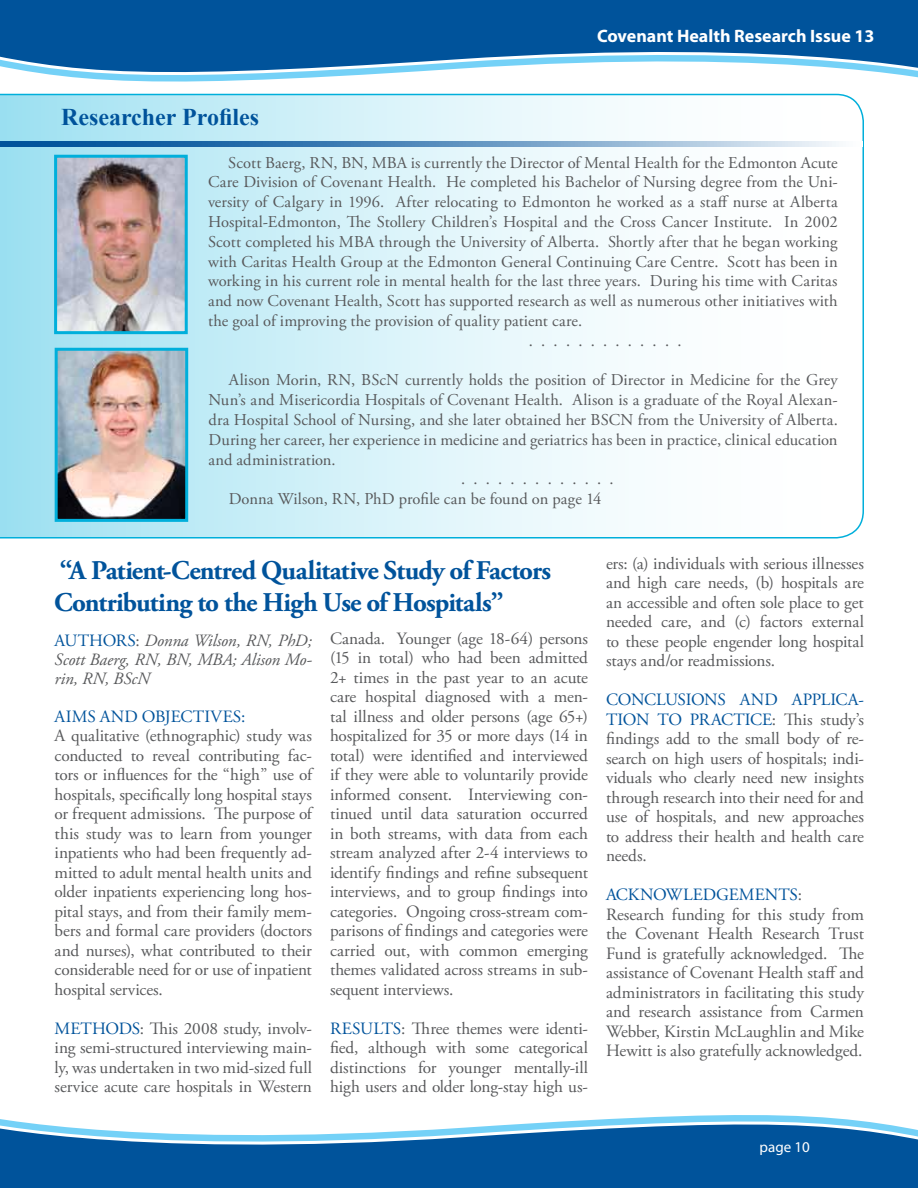
<style>
.page{position:relative;width:918px;height:1188px;background:#fff}
.page>*{position:absolute;margin:0;border:0;box-sizing:border-box;transform-origin:0 0}
.t1{font:700 27px/32.4px "Adobe Garamond Pro";letter-spacing:-.03em;color:#00539b}
.t2{font:700 24px "Times New Roman";color:#00539b}
.t3{font:700 18px "Myriad Pro";color:#fff}
.t4{font:17.25px/19.5px "Adobe Garamond Pro";letter-spacing:-.005em;color:#58595b;text-align:justify}
.t5{font:italic 17.25px/19.5px "Adobe Garamond Pro";letter-spacing:-.01em;color:#58595b;text-align:justify}
.t6{font:17.25px "Adobe Garamond Pro";letter-spacing:.01em;color:#00539b}
.t7{font:16.5px "Adobe Garamond Pro";letter-spacing:.005em;color:#58595b}
.t8{font:15px "Myriad Pro";color:#fff}
.s1{font-style:normal;color:#00539b}
.s2{font-style:normal}
.s3{color:#00539b}
</style>
<div class="page">
<svg style="left:0;top:0;width:918px;height:82px;fill:#00539b"></svg>
<svg style="left:0;top:1115px;width:918px;height:73px;fill:#00539b"></svg>
<svg style="left:0;top:94px;width:864px;height:444px"></svg>
<img style="left:59px;top:352px;width:125px;height:166px">
<div style="left:55px;top:348px;width:133px;height:174px;border:3px solid #00afdb"></div>
<img style="left:58px;top:159px;width:126px;height:171px">
<div style="left:54px;top:155px;width:134px;height:179px;border:3px solid #00afdb"></div>
<svg style="left:0;top:142px;width:863px;height:4px;background:#6395c2"></svg>
<h2 class="t2" style="left:61px;top:100px;width:199px">Researcher Profiles</h2>
<p class="t3" style="left:597px;top:24px;width:279px">Covenant Health Research Issue 13</p>
<p class="t7" style="left:228px;top:152px;width:611px">Scott Baerg, RN, BN, MBA is currently the Director of Mental Health for the Edmonton Acute</p>
<p class="t7" style="left:208px;top:172px;width:631px">Care Division of Covenant Health. He completed his Bachelor of Nursing degree from the Uni-</p>
<p class="t7" style="left:208px;top:192px;width:631px">versity of Calgary in 1996. After relocating to Edmonton he worked as a staff nurse at Alberta</p>
<p class="t7" style="left:208px;top:212px;width:631px">Hospital-Edmonton, The Stollery Children’s Hospital and the Cross Cancer Institute. In 2002</p>
<p class="t7" style="left:208px;top:232px;width:631px">Scott completed his MBA through the University of Alberta. Shortly after that he began working</p>
<p class="t7" style="left:208px;top:251px;width:631px">with Caritas Health Group at the Edmonton General Continuing Care Centre. Scott has been in</p>
<p class="t7" style="left:208px;top:271px;width:631px">working in his current role in mental health for the last three years. During his time with Caritas</p>
<p class="t7" style="left:208px;top:291px;width:631px">and now Covenant Health, Scott has supported research as well as numerous other initiatives with</p>
<p class="t7" style="left:208px;top:311px;width:376px">the goal of improving the provision of quality patient care.</p>
<p class="t7" style="left:529px;top:331px;width:154px">. . . . . . . . . . . . .</p>
<p class="t7" style="left:229px;top:370px;width:611px">Alison Morin, RN, BScN currently holds the position of Director in Medicine for the Grey</p>
<p class="t7" style="left:208px;top:390px;width:631px">Nun’s and Misericordia Hospitals of Covenant Health. Alison is a graduate of the Royal Alexan-</p>
<p class="t7" style="left:208px;top:410px;width:631px">dra Hospital School of Nursing, and she later obtained her BSCN from the University of Alberta.</p>
<p class="t7" style="left:208px;top:430px;width:631px">During her career, her experience in medicine and geriatrics has been in practice, clinical education</p>
<p class="t7" style="left:208px;top:449px;width:129px">and administration.</p>
<p class="t7" style="left:461px;top:469px;width:154px">. . . . . . . . . . . . .</p>
<p class="t7" style="left:229px;top:489px;width:374px">Donna Wilson, RN, PhD profile can be found on page 14</p>
<h1 class="t1" style="left:54px;top:555px;width:499px">“A Patient-Centred Qualitative Study of Factors<br>Contributing to the High Use of Hospitals”</h1>
<p class="t5" style="left:55px;top:631px;width:259px"><span class="s1">AUTHORS</span><span class="s2">:</span> Donna Wilson, RN, PhD; Scott Baerg, RN, BN, MBA; Alison Mo&shy;rin, RN, BScN</p>
<p class="t6" style="left:55px;top:706px;width:192px">AIMS AND OBJECTIVES:</p>
<p class="t4" style="left:55px;top:727px;width:259px">A qualitative (ethnographic) study was conducted to reveal contributing fac&shy;tors or influences for the “high” use of hospitals, specifically long hospital stays or frequent admissions. The purpose of this study was to learn from younger inpatients who had been frequently ad&shy;mitted to adult mental health units and older inpatients experiencing long hos&shy;pital stays, and from their family mem&shy;bers and formal care providers (doctors and nurses), what contributed to their considerable need for or use of inpatient hospital services.</p>
<p class="t4" style="left:55px;top:1019px;width:259px"><span class="s3">METHODS</span>: This 2008 study, involv&shy;ing semi-structured interviewing main&shy;ly, was undertaken in two mid-sized full service acute care hospitals in Western</p>
<p class="t4" style="left:330px;top:629px;width:260px">Canada. Younger (age 18-64) persons (15 in total) who had been admitted 2+ times in the past year to an acute care hospital diagnosed with a men&shy;tal illness and older persons (age 65+) hospitalized for 35 or more days (14 in total) were identified and interviewed if they were able to voluntarily provide informed consent. Interviewing con&shy;tinued until data saturation occurred in both streams, with data from each stream analyzed after 2-4 interviews to identify findings and refine subsequent interviews, and to group findings into categories. Ongoing cross-stream com&shy;parisons of findings and categories were carried out, with common emerging themes validated across streams in sub&shy;sequent interviews.</p>
<p class="t4" style="left:330px;top:1019px;width:260px"><span class="s3">RESULTS</span>: Three themes were identi&shy;fied, although with some categorical distinctions for younger mentally-ill high users and older long-stay high us-</p>
<p class="t4" style="left:606px;top:554px;width:260px">ers: (a) individuals with serious illnesses and high care needs, (b) hospitals are an accessible and often sole place to get needed care, and (c) factors external to these people engender long hospital stays and/or readmissions.</p>
<p class="t4" style="left:606px;top:691px;width:260px"><span class="s3">CONCLUSIONS AND APPLICA-TION TO PRACTICE</span>: This study’s findings add to the small body of re&shy;search on high users of hospitals; indi&shy;viduals who clearly need new insights through research into their need for and use of hospitals, and new approaches to address their health and health care needs.</p>
<p class="t4" style="left:606px;top:886px;width:260px;text-align:left"><span class="s3">ACKNOWLEDGEMENTS</span>:<br>Research funding for this study from the Covenant Health Research Trust Fund is gratefully acknowledged. The assistance of Covenant Health staff and administrators in facilitating this study and research assistance from Carmen Webber, Kirstin McLaughlin and Mike Hewitt is also gratefully acknowledged.</p>
<p class="t8" style="left:760px;top:1138px;width:52px">page 10</p>
</div>
